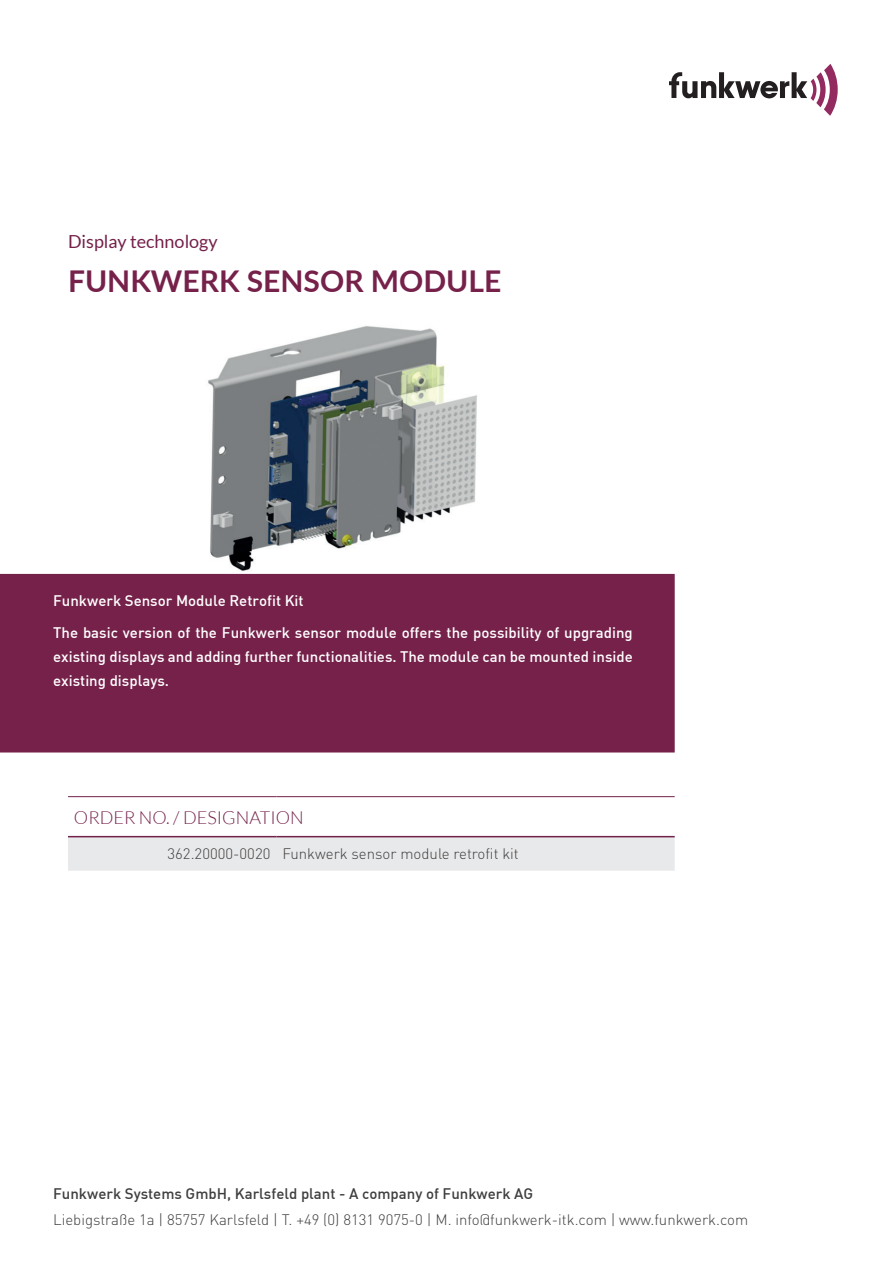
<style>
.page{position:relative;width:893px;height:1263px;background:#fff}
.page>*{position:absolute;margin:0;border:0;box-sizing:border-box;transform-origin:0 0}
.t1{font:700 30px "Lato";color:#75214a}
.t2{font:300 18px "Lato";color:#75214a}
.t3{font:18px "Lato";color:#75214a}
.t4{font:500 15px/32.5px "DIN";color:#fff}
.t5{font:300 15px "DIN";color:#3e3e3f}
.t6{font:500 15px "DIN";color:#3e3e3f}
</style>
<div class="page">
<svg style="left:669px;top:64px;width:169px;height:52px"></svg>
<img style="left:171px;top:326px;width:332px;height:248px">
<div style="left:0;top:574px;width:675px;height:178px;background:#75214a"></div>
<div style="left:68px;top:837px;width:607px;height:34px;background:#e8e9ea"></div>
<hr style="left:68px;top:836px;width:208px;height:1px;background:#72224a">
<hr style="left:276px;top:836px;width:399px;height:1px;background:#72224a">
<hr style="left:68px;top:796px;width:208px;height:1px;background:#72224a">
<hr style="left:276px;top:796px;width:399px;height:1px;background:#72224a">
<p class="t3" style="left:68px;top:232px;width:151px">Display technology</p>
<h1 class="t1" style="left:68px;top:259px;width:435px">FUNKWERK SENSOR MODULE</h1>
<p class="t4" style="left:53px;top:584px;width:581px">Funkwerk Sensor Module Retrofit Kit<br>The basic version of the Funkwerk sensor module offers the possibility of upgrading</p>
<p class="t4" style="left:53px;top:644px;width:581px;line-height:24px">existing displays and adding further functionalities. The module can be mounted inside existing displays.</p>
<p class="t2" style="left:74px;top:808px;width:231px">ORDER NO. / DESIGNATION</p>
<p class="t5" style="left:168px;top:844px;width:353px">362.20000-0020 Funkwerk sensor module retrofit kit</p>
<p class="t6" style="left:53px;top:1183px;width:482px">Funkwerk Systems GmbH, Karlsfeld plant - A company of Funkwerk AG</p>
<p class="t5" style="left:53px;top:1210px;width:697px">Liebigstraße 1a | 85757 Karlsfeld | T. +49 (0) 8131 9075-0 | M. info@funkwerk-itk.com | www.funkwerk.com</p>
</div>
